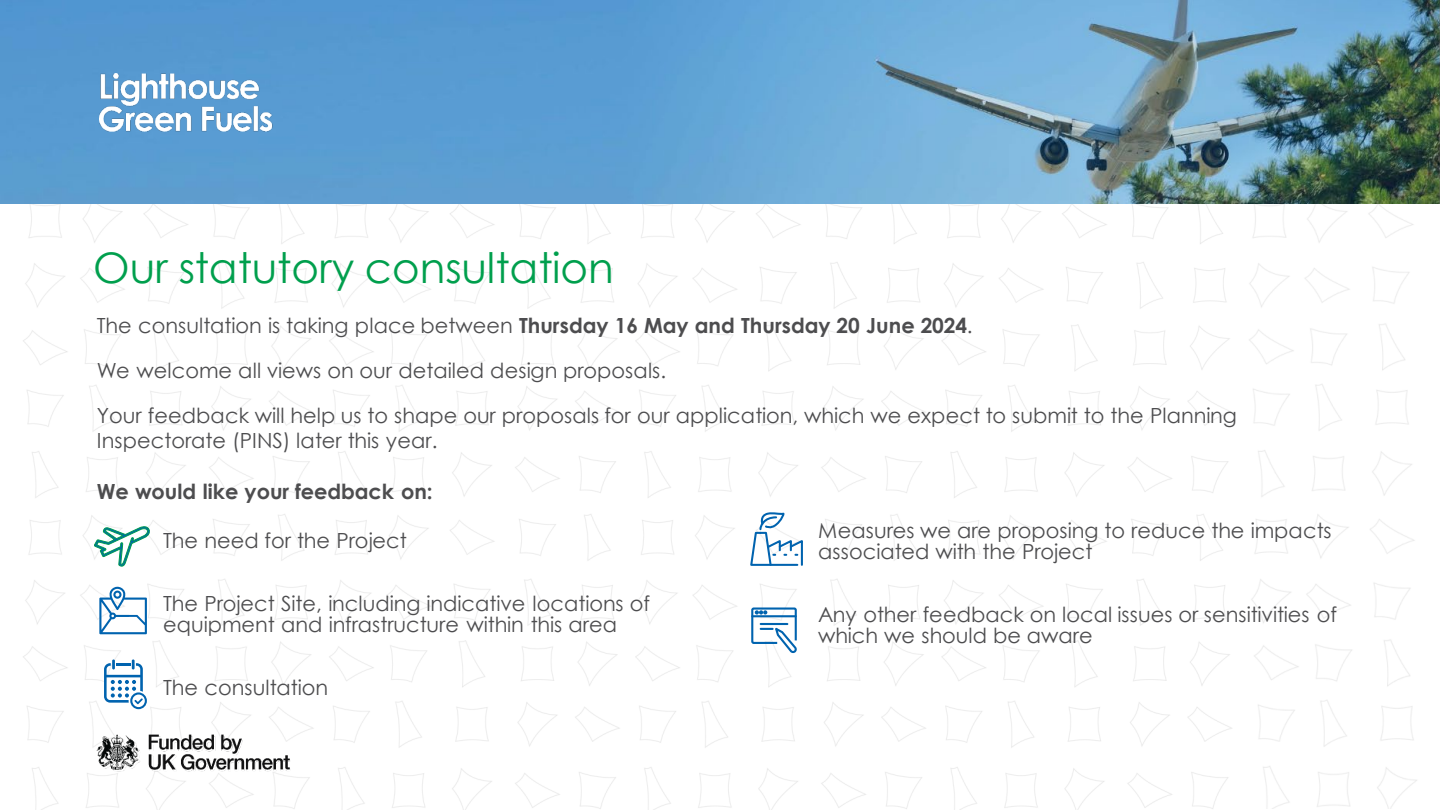
<style>
.page{position:relative;width:1440px;height:810px;background:#fff}
.page>*{position:absolute;margin:0;border:0;box-sizing:border-box;transform-origin:0 0}
.t1{font:42.15px "Century Gothic";color:#009f4d}
.t2{font:20.85px/21.3px "Century Gothic";color:#4d4d4f}
.t3{font:700 20.85px "Century Gothic";color:#4d4d4f}
.s1{font-weight:700}
</style>
<div class="page">
<img style="left:23px;top:204px;width:1209px;height:606px">
<img style="left:0;top:0;width:1440px;height:204px">
<img style="left:99px;top:73px;width:173px;height:58px">
<img style="left:85px;top:720px;width:221px;height:64px">
<svg style="left:94px;top:527px;width:55px;height:39px"></svg>
<svg style="left:99px;top:587px;width:48px;height:47px"></svg>
<svg style="left:104px;top:660px;width:43px;height:49px"></svg>
<svg style="left:750px;top:607px;width:48px;height:47px"></svg>
<svg style="left:750px;top:513px;width:53px;height:53px"></svg>
<h2 class="t1" style="left:93px;top:239px;width:522px">Our statutory consultation</h2>
<p class="t2" style="left:97px;top:315px;width:877px">The consultation is taking place between <span class="s1">Thursday 16 May and Thursday 20 June 2024</span>.</p>
<p class="t2" style="left:97px;top:360px;width:571px">We welcome all views on our detailed design proposals.</p>
<p class="t2" style="left:97px;top:403px;width:1142px;line-height:25.2px">Your feedback will help us to shape our proposals for our application, which we expect to submit to the Planning<br>Inspectorate (PINS) later this year.</p>
<p class="t3" style="left:97px;top:475px;width:337px">We would like your feedback on:</p>
<p class="t2" style="left:163px;top:529px;width:245px">The need for the Project</p>
<p class="t2" style="left:818px;top:519px;width:515px">Measures we are proposing to reduce the impacts associated with the Project</p>
<p class="t2" style="left:163px;top:592px;width:488px">The Project Site, including indicative locations of equipment and infrastructure within this area</p>
<p class="t2" style="left:163px;top:676px;width:167px">The consultation</p>
<p class="t2" style="left:818px;top:604px;width:520px;line-height:20.9px">Any other feedback on local issues or sensitivities of which we should be aware</p>
</div>
